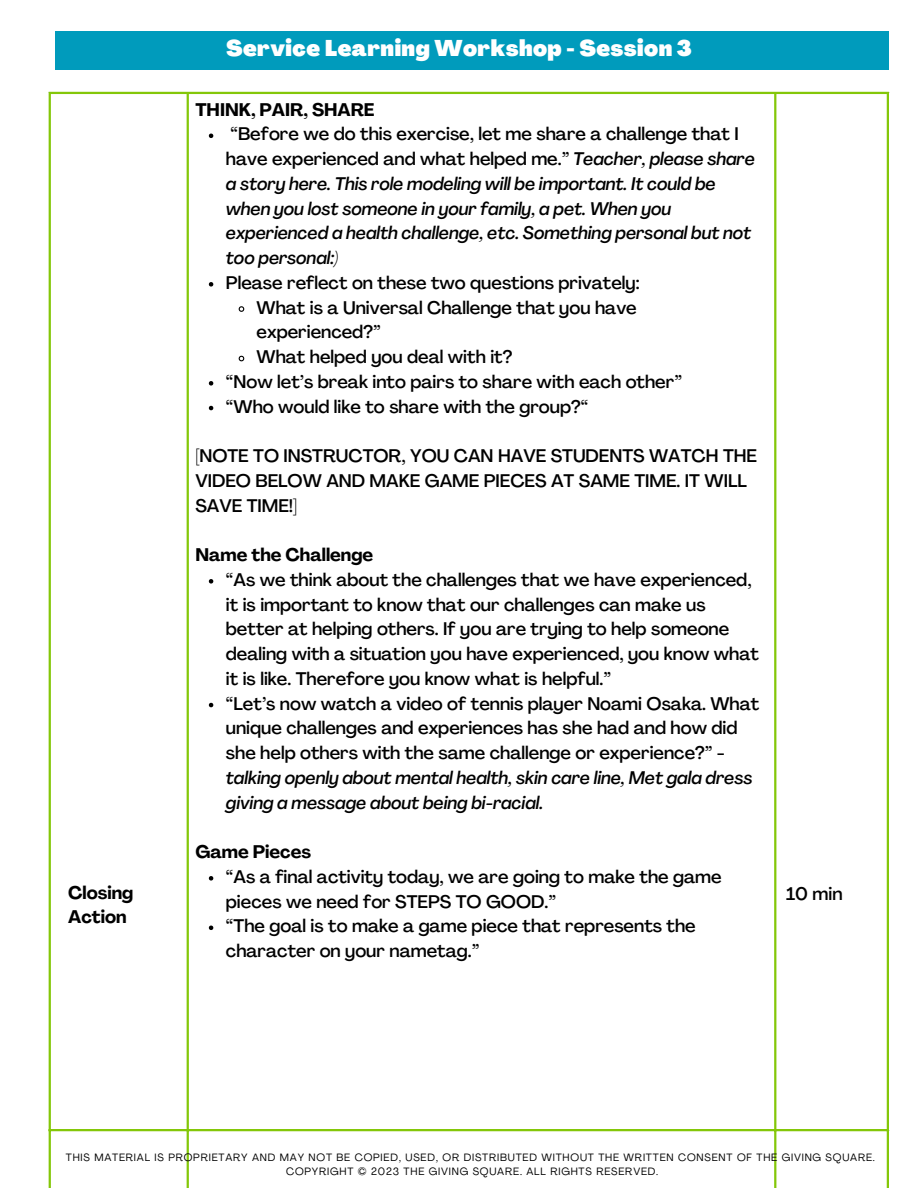
<style>
.page{position:relative;width:918px;height:1188px;background:#fff}
.page>*{position:absolute;margin:0;border:0;box-sizing:border-box;transform-origin:0 0}
.t1{font:900 22.35px "Agrandir";letter-spacing:.02em;color:#fff}
.t2{font:500 18px/24.8px "Agrandir";color:#000}
.t3{font:italic 500 18px/24.8px "Agrandir";color:#000}
.t4{font:700 18px/24.8px "Agrandir";color:#000}
.t5{font:10.5px "Agrandir";letter-spacing:.075em;color:#000}
.s1{font-style:normal}
.s2{font-style:italic}
</style>
<div class="page">
<div style="left:56px;top:31px;width:833px;height:39px;background:#009bbc"></div>
<hr style="left:49px;top:94px;width:2px;height:1094px;background:#84c709">
<hr style="left:187px;top:94px;width:2px;height:1094px;background:#84c709">
<hr style="left:774px;top:94px;width:2px;height:1094px;background:#84c709">
<hr style="left:887px;top:94px;width:2px;height:1094px;background:#84c709">
<hr style="left:49px;top:92px;width:840px;height:2px;background:#84c709">
<hr style="left:49px;top:1129px;width:840px;height:2px;background:#84c709">
<hr style="left:49px;top:1187px;width:840px;height:1px;background:#84c709">
<svg style="left:209px;top:134px;width:4px;height:4px"></svg>
<svg style="left:209px;top:282px;width:4px;height:5px"></svg>
<svg style="left:238px;top:306px;width:7px;height:6px"></svg>
<svg style="left:238px;top:355px;width:7px;height:7px"></svg>
<svg style="left:209px;top:381px;width:4px;height:5px"></svg>
<svg style="left:209px;top:406px;width:4px;height:4px"></svg>
<svg style="left:209px;top:579px;width:4px;height:5px"></svg>
<svg style="left:209px;top:703px;width:4px;height:4px"></svg>
<svg style="left:209px;top:876px;width:4px;height:5px"></svg>
<svg style="left:209px;top:926px;width:4px;height:4px"></svg>
<p class="t1" style="left:226px;top:39px;width:467px">Service Learning Workshop - Session 3</p>
<p class="t4" style="left:195px;top:99px;width:181px">THINK, PAIR, SHARE</p>
<p class="t3" style="left:226px;top:123px;width:530px"><span class="s1">“Before we do this exercise, let me share a challenge that I have experienced and what helped me.”</span> Teacher, please share a story here. This role modeling will be important. It could be when you lost someone in your family, a pet. When you experienced a health challenge, etc. Something personal but not too personal:)</p>
<p class="t2" style="left:226px;top:272px;width:415px">Please reflect on these two questions privately:</p>
<p class="t2" style="left:257px;top:297px;width:382px">What is a Universal Challenge that you have experienced?”</p>
<p class="t2" style="left:257px;top:346px;width:257px">What helped you deal with it?</p>
<p class="t2" style="left:226px;top:371px;width:458px">“Now let’s break into pairs to share with each other”</p>
<p class="t2" style="left:226px;top:396px;width:364px">“Who would like to share with the group?“</p>
<p class="t2" style="left:195px;top:445px;width:563px">[NOTE TO INSTRUCTOR, YOU CAN HAVE STUDENTS WATCH THE<br>VIDEO BELOW AND MAKE GAME PIECES AT SAME TIME. IT WILL<br>SAVE TIME!]</p>
<p class="t4" style="left:195px;top:544px;width:179px">Name the Challenge</p>
<p class="t2" style="left:226px;top:569px;width:535px">“As we think about the challenges that we have experienced, it is important to know that our challenges can make us better at helping others. If you are trying to help someone dealing with a situation you have experienced, you know what it is like. Therefore you know what is helpful.”</p>
<p class="t2" style="left:226px;top:693px;width:535px">“Let’s now watch a video of tennis player Noami Osaka. What unique challenges and experiences has she had and how did she help others with the same challenge or experience?” - <span class="s2">talking openly about mental health, skin care line, Met gala dress giving a message about being bi-racial.</span></p>
<p class="t4" style="left:195px;top:841px;width:117px">Game Pieces</p>
<p class="t2" style="left:226px;top:866px;width:497px">“As a final activity today, we are going to make the game pieces we need for STEPS TO GOOD.”</p>
<p class="t2" style="left:226px;top:915px;width:471px">“The goal is to make a game piece that represents the character on your nametag.”</p>
<p class="t4" style="left:68px;top:882px;width:67px">Closing<br>Action</p>
<p class="t2" style="left:786px;top:884px;width:58px">10 min</p>
<p class="t5" style="left:66px;top:1153px;width:811px">THIS MATERIAL IS PROPRIETARY AND MAY NOT BE COPIED, USED, OR DISTRIBUTED WITHOUT THE WRITTEN CONSENT OF THE GIVING SQUARE.</p>
<p class="t5" style="left:286px;top:1167px;width:374px">COPYRIGHT © 2023 THE GIVING SQUARE. ALL RIGHTS RESERVED.</p>
</div>
